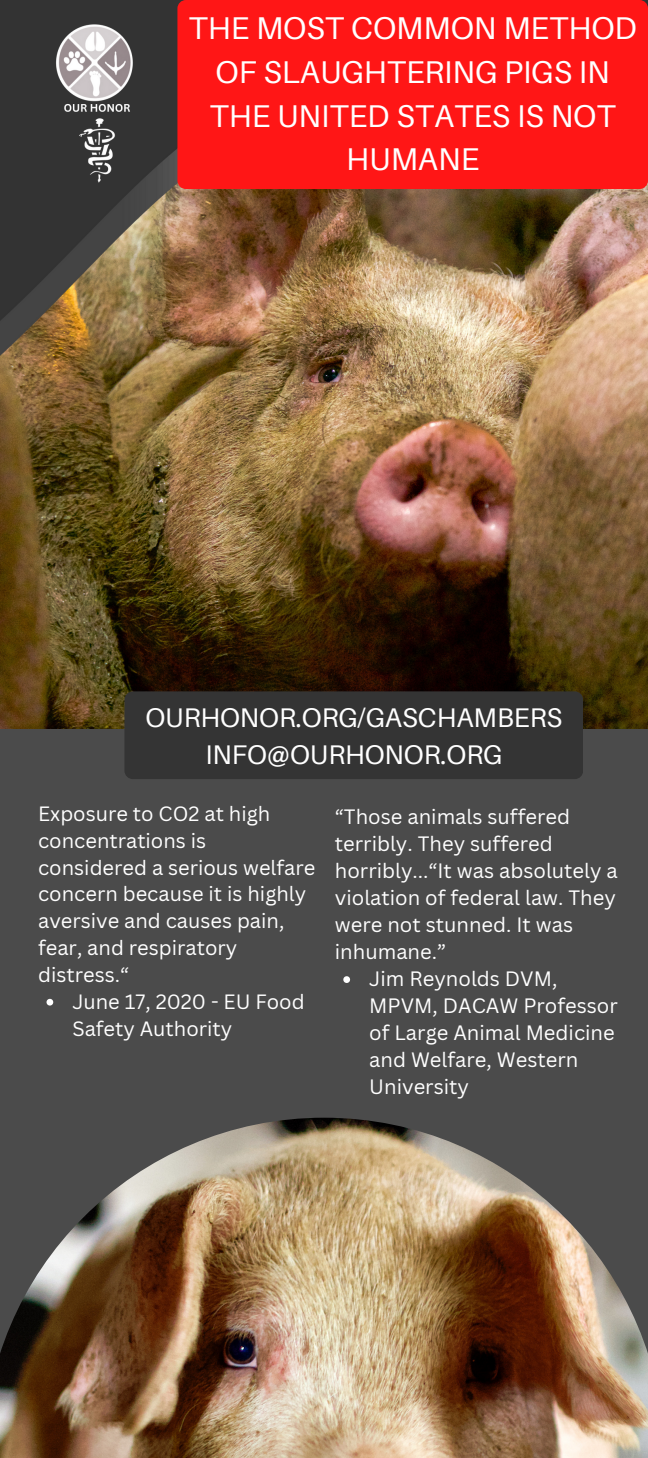
<style>
.page{position:relative;width:648px;height:1458px;background:#fff}
.page>*{position:absolute;margin:0;border:0;box-sizing:border-box;transform-origin:0 0}
.t1{font:31.5px/43.9px "Aileron";color:#fff;text-align:center}
.t2{font:27px/37.1px "Aileron";color:#fff;text-align:center}
.t3{font:20.25px/27px "Canva Sans";color:#fff}
</style>
<div class="page">
<img style="left:0;top:532px;width:648px;height:197px">
<img style="left:0;top:0;width:648px;height:532px">
<div style="left:0;top:729px;width:648px;height:729px;background:#4b4b4b"></div>
<img style="left:0;top:1118px;width:648px;height:340px">
<img style="left:13px;top:19px;width:169px;height:169px">
<svg style="left:47px;top:999px;width:6px;height:7px"></svg>
<div style="left:177px;top:0;width:471px;height:188px;background:#ff1616;border-radius:8px"></div>
<svg style="left:343px;top:976px;width:7px;height:7px"></svg>
<div style="left:124px;top:691px;width:459px;height:88px;background:#343434;border-radius:8px"></div>
<h1 class="t1" style="left:189px;top:5px;width:450px">THE MOST COMMON METHOD<br>OF SLAUGHTERING PIGS IN<br>THE UNITED STATES IS NOT<br>HUMANE</h1>
<h2 class="t2" style="left:145px;top:698px;width:418px">OURHONOR.ORG/GASCHAMBERS<br>INFO@OURHONOR.ORG</h2>
<p class="t3" style="left:38px;top:800px;width:279px">Exposure to CO2 at high concentrations is considered a serious welfare concern because it is highly aversive and causes pain, fear, and respiratory distress.“</p>
<p class="t3" style="left:72px;top:988px;width:234px">June 17, 2020 - EU Food<br>Safety Authority</p>
<p class="t3" style="left:335px;top:803px;width:284px">“Those animals suffered terribly. They suffered horribly...“It was absolutely a violation of federal law. They were not stunned. It was inhumane.”</p>
<p class="t3" style="left:369px;top:965px;width:250px">Jim Reynolds DVM,<br>MPVM, DACAW Professor of Large Animal Medicine and Welfare, Western<br>University</p>
</div>
